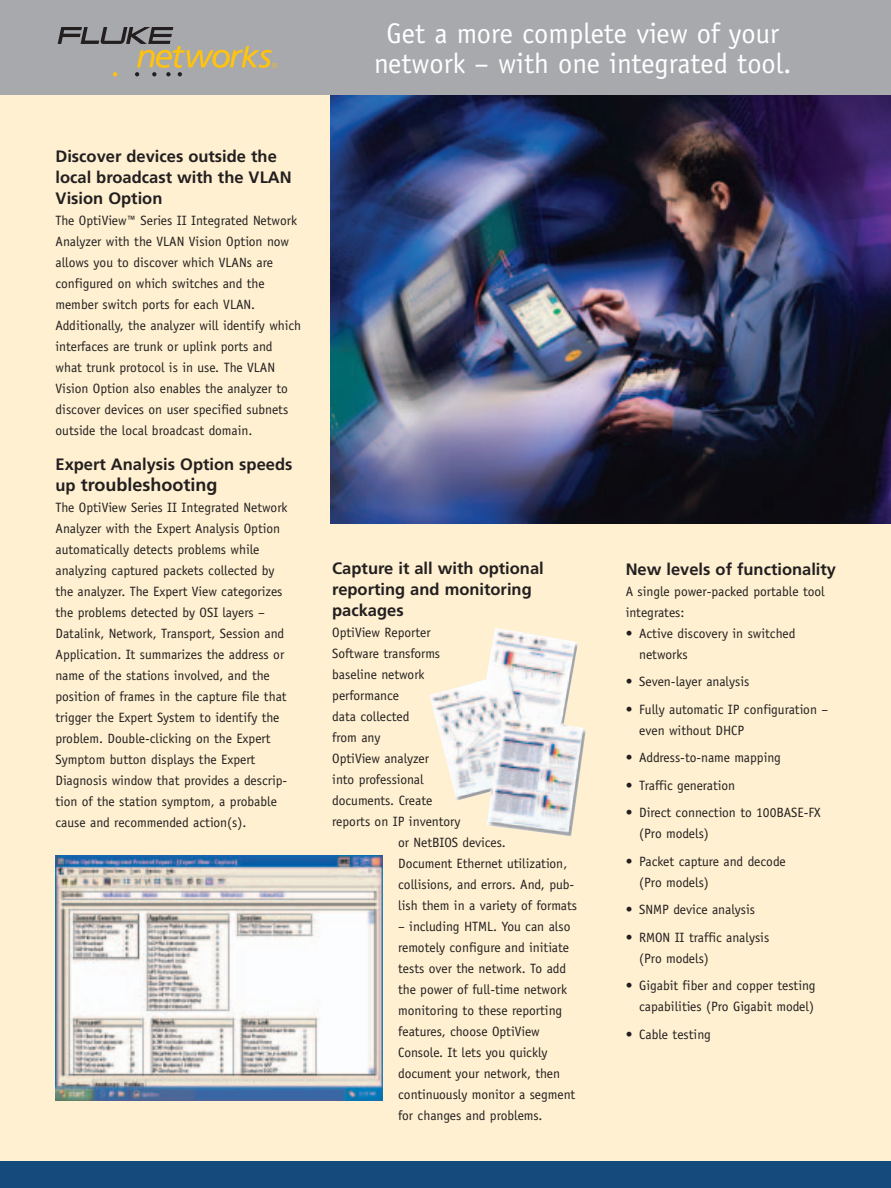
<style>
.page{position:relative;width:891px;height:1188px;background:#fff}
.page>*{position:absolute;margin:0;border:0;box-sizing:border-box;transform-origin:0 0}
.t1{font:28.5px/30px "Officina Sans";color:#fff;text-align:center}
.t2{font:700 18px "Frutiger";color:#231f20}
.t3{font:700 16.5px/21px "Frutiger";color:#231f20}
.t4{font:13.5px/21px "Officina Sans";color:#231f20}
.s1{font-size:16.5px}
</style>
<div class="page">
<div style="left:0;top:90px;width:891px;height:1098px;background:#fef0d0"></div>
<div style="left:0;top:1161px;width:891px;height:27px;background:#144a7c"></div>
<img style="left:429px;top:628px;width:154px;height:205px">
<img style="left:331px;top:94px;width:560px;height:430px">
<div style="left:0;top:0;width:891px;height:94px;background:#a8a9ad"></div>
<img style="left:55px;top:855px;width:327px;height:245px">
<svg style="left:58px;top:27px;width:219px;height:49px"></svg>
<p class="t3" style="left:56px;top:147px;width:238px">Discover devices outside the local broadcast with the VLAN<br>Vision Option</p>
<p class="t4" style="left:56px;top:211px;width:247px">The OptiView™ Series II Integrated Network Analyzer with the VLAN Vision Option now allows you to discover which VLANs are configured on which switches and the member switch ports for each VLAN.<br>Additionally, the analyzer will identify which interfaces are trunk or uplink ports and what trunk protocol is in use. The VLAN Vision Option also enables the analyzer to discover devices on user specified subnets outside the local broadcast domain.</p>
<p class="t3" style="left:56px;top:455px;width:238px">Expert Analysis Option speeds</p>
<h2 class="t2" style="left:56px;top:477px;width:163px"><span class="s1">up</span> troubleshooting</h2>
<p class="t4" style="left:56px;top:498px;width:234px">The OptiView Series II Integrated Network Analyzer with the Expert Analysis Option automatically detects problems while analyzing captured packets collected by the analyzer. The Expert View categorizes the problems detected by OSI layers – Datalink, Network, Transport, Session and Application. It summarizes the address or name of the stations involved, and the position of frames in the capture file that trigger the Expert System to identify the problem. Double-clicking on the Expert Symptom button displays the Expert Diagnosis window that provides a descrip&shy;tion of the station symptom, a probable cause and recommended action(s).</p>
<h1 class="t1" style="left:374px;top:21px;width:419px">Get a more complete view of your network – with one integrated tool.</h1>
<p class="t3" style="left:332px;top:559px;width:213px">Capture it all with optional reporting and monitoring packages</p>
<p class="t4" style="left:332px;top:623px;width:100px">OptiView Reporter</p>
<p class="t4" style="left:332px;top:644px;width:109px">Software transforms</p>
<p class="t4" style="left:332px;top:665px;width:94px">baseline network</p>
<p class="t4" style="left:332px;top:686px;width:68px">performance</p>
<p class="t4" style="left:332px;top:707px;width:79px">data collected</p>
<p class="t4" style="left:332px;top:728px;width:50px">from any</p>
<p class="t4" style="left:332px;top:749px;width:98px">OptiView analyzer</p>
<p class="t4" style="left:332px;top:770px;width:93px">into professional</p>
<p class="t4" style="left:332px;top:791px;width:102px">documents. Create</p>
<p class="t4" style="left:332px;top:812px;width:130px">reports on IP inventory</p>
<p class="t4" style="left:398px;top:833px;width:109px">or NetBIOS devices.</p>
<p class="t4" style="left:398px;top:854px;width:171px">Document Ethernet utilization,</p>
<p class="t4" style="left:398px;top:875px;width:178px">collisions, and errors. And, pub-</p>
<p class="t4" style="left:398px;top:896px;width:180px">lish them in a variety of formats</p>
<p class="t4" style="left:398px;top:917px;width:179px">– including HTML. You can also remotely configure and initiate tests over the network. To add the power of full-time network monitoring to these reporting features, choose OptiView<br>Console. It lets you quickly document your network, then continuously monitor a segment for changes and problems.</p>
<p class="t3" style="left:626px;top:560px;width:212px">New levels of functionality</p>
<p class="t4" style="left:626px;top:582px;width:201px">A single power-packed portable tool integrates:</p>
<p class="t4" style="left:639px;top:624px;width:158px;text-indent:-14px">• Active discovery in switched networks</p>
<p class="t4" style="left:626px;top:672px;width:125px">• Seven-layer analysis</p>
<p class="t4" style="left:639px;top:700px;width:190px;text-indent:-14px">• Fully automatic IP configuration – even without DHCP</p>
<p class="t4" style="left:626px;top:748px;width:157px">• Address-to-name mapping</p>
<p class="t4" style="left:626px;top:776px;width:111px">• Traffic generation</p>
<p class="t4" style="left:639px;top:803px;width:183px;text-indent:-14px">• Direct connection to 100BASE-FX (Pro models)</p>
<p class="t4" style="left:639px;top:852px;width:148px;text-indent:-14px">• Packet capture and decode (Pro models)</p>
<p class="t4" style="left:626px;top:900px;width:131px">• SNMP device analysis</p>
<p class="t4" style="left:639px;top:928px;width:132px;text-indent:-14px">• RMON II traffic analysis (Pro models)</p>
<p class="t4" style="left:626px;top:976px;width:191px;text-align:right">• Gigabit fiber and copper testing capabilities (Pro Gigabit model)</p>
<p class="t4" style="left:626px;top:1025px;width:87px">• Cable testing</p>
</div>
